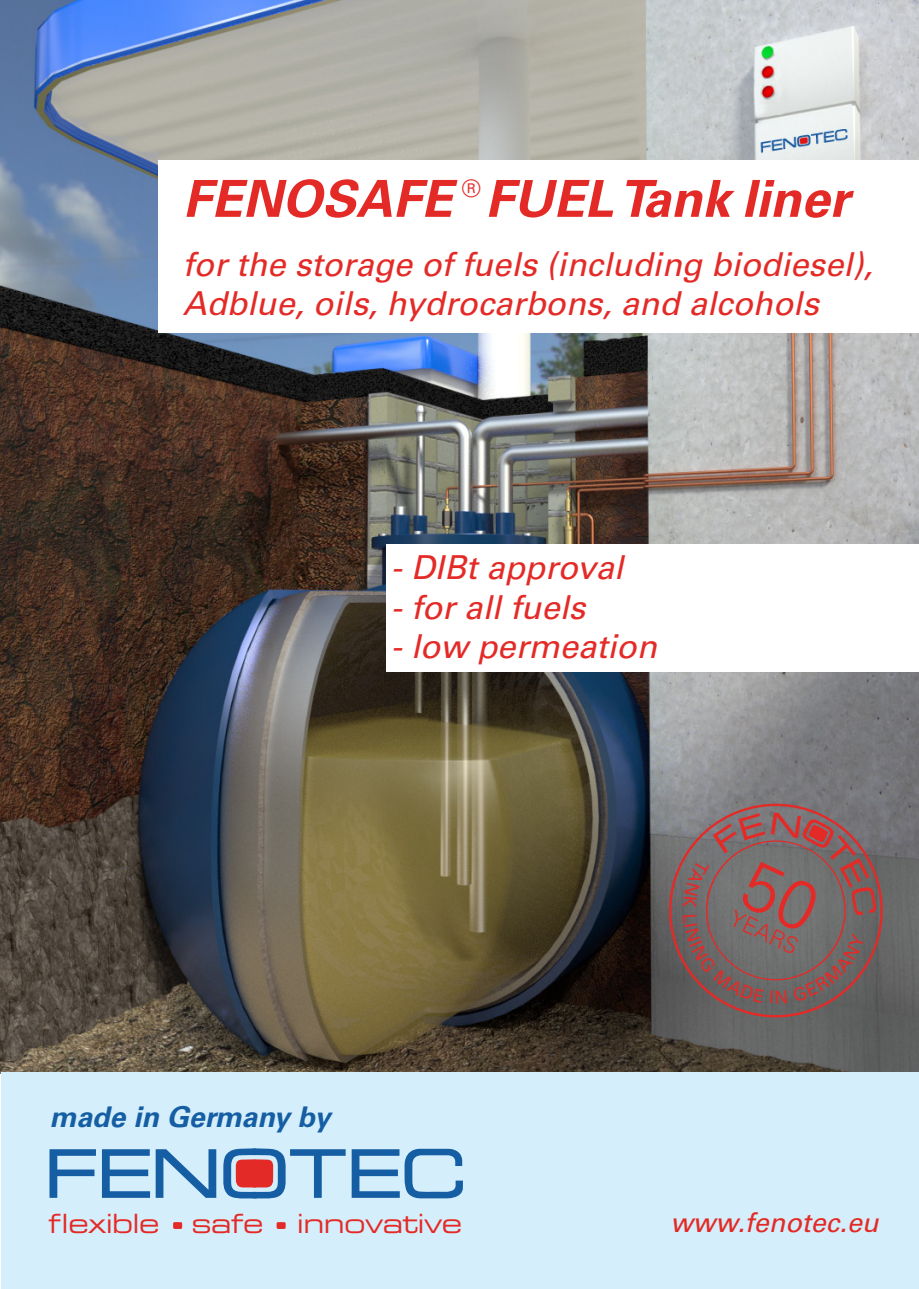
<style>
.page{position:relative;width:919px;height:1289px;background:#fff}
.page>*{position:absolute;margin:0;border:0;box-sizing:border-box;transform-origin:0 0}
.t1{font:italic 700 51px "Univers LT Std";color:#e42a27}
.t2{font:italic 33px/39.6px "Univers LT Std";color:#e42a27}
.t3{font:italic 700 28.5px "Univers LT Std";color:#165ea4}
.t4{font:italic 27px "Univers LT Std";color:#e42a27}
.t5{font:26.55px "Eurostile LT Std Ex 2";letter-spacing:-.025em;color:#e42a27}
.t6{font:300 22.95px "Univers LT Std";color:#e42a27}
</style>
<div class="page">
<img style="left:0;top:0;width:918px;height:1073px">
<div style="left:159px;top:161px;width:759px;height:172px;background:#fff"></div>
<div style="left:386px;top:544px;width:532px;height:128px;background:#fff"></div>
<div style="left:1px;top:1071px;width:917px;height:217px;background:#d4effb"></div>
<svg style="left:49px;top:1149px;width:47px;height:48px"></svg>
<svg style="left:102px;top:1149px;width:48px;height:48px"></svg>
<svg style="left:156px;top:1149px;width:60px;height:48px"></svg>
<svg style="left:351px;top:1148px;width:112px;height:51px"></svg>
<svg style="left:223px;top:1148px;width:122px;height:50px"></svg>
<svg style="left:173px;top:1222px;width:9px;height:6px"></svg>
<svg style="left:276px;top:1222px;width:10px;height:6px"></svg>
<svg style="left:654px;top:788px;width:243px;height:244px"></svg>
<svg style="left:682px;top:812px;width:195px;height:191px"></svg>
<h1 class="t1" style="left:183px;top:169px;width:667px">FENOSAFE <sup>®</sup> FUEL Tank liner</h1>
<p class="t2" style="left:183px;top:244px;width:691px">for the storage of fuels (including biodiesel),<br>Adblue, oils, hydrocarbons, and alcohols</p>
<p class="t2" style="left:391px;top:548px;width:234px">- DIBt approval</p>
<p class="t2" style="left:391px;top:587px;width:196px">- for all fuels</p>
<p class="t2" style="left:391px;top:627px;width:267px">- low permeation</p>
<p class="t3" style="left:49px;top:1099px;width:282px">made in Germany by</p>
<p class="t5" style="left:48px;top:1204px;width:217px">flexible safe</p>
<p class="t5" style="left:297px;top:1205px;width:167px">innovative</p>
<p class="t6" style="left:737px;top:904px;width:74px;rotate:25deg">YEARS</p>
<p class="t4" style="left:670px;top:1206px;width:209px">www.fenotec.eu</p>
</div>
